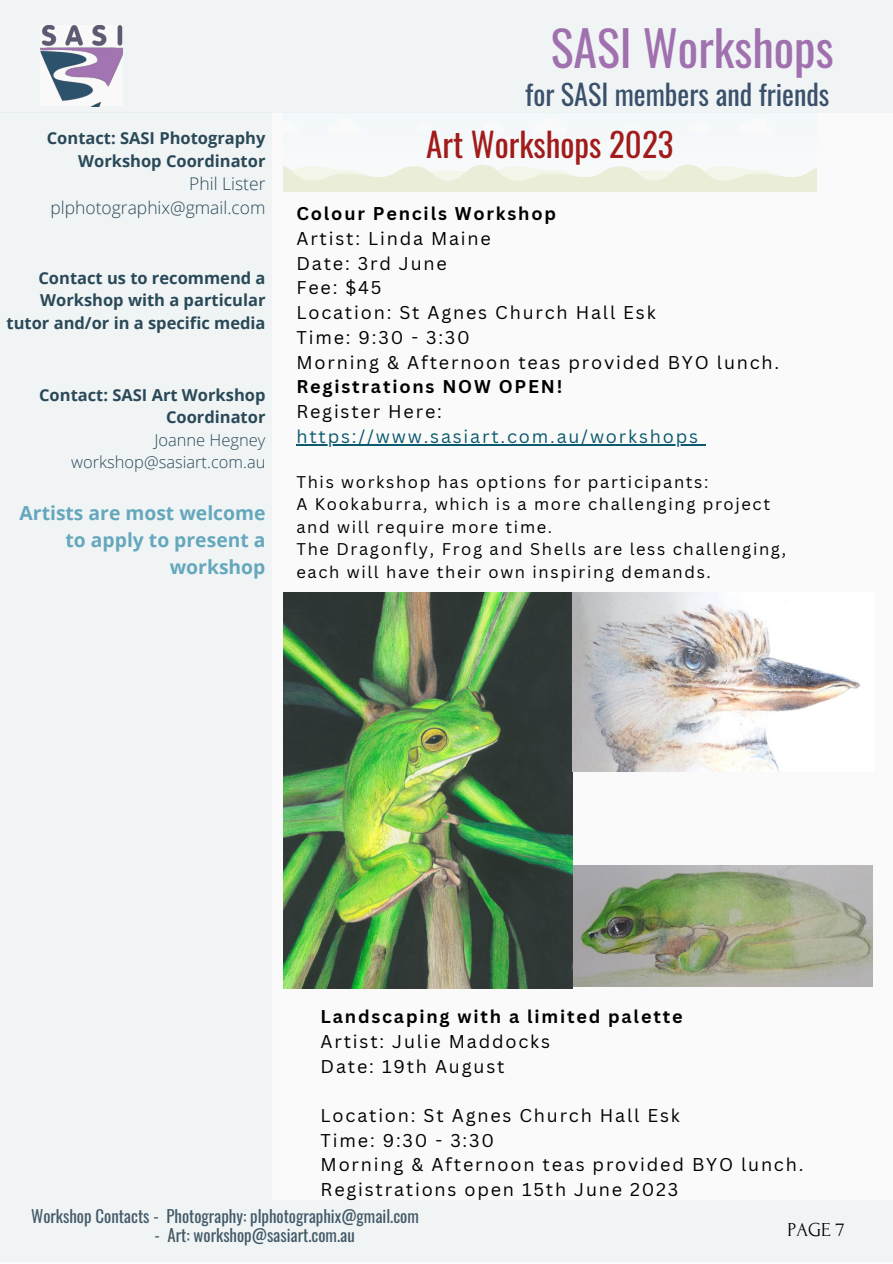
<style>
.page{position:relative;width:893px;height:1264px;background:#fff}
.page>*{position:absolute;margin:0;border:0;box-sizing:border-box;transform-origin:0 0}
.t1{font:48.15px "Oswald";color:#a070af}
.t2{font:33px "Oswald";color:#a21b1b}
.t3{font:28.2px "Oswald";color:#3a506b}
.t4{font:19.8px "Forum";color:#000}
.t5{font:700 19.35px/27px "Open Sans";color:#65a7bc;text-align:right}
.t6{font:18px/24.8px "Canva Sans";letter-spacing:.1em;color:#000}
.t7{font:700 18px "Canva Sans";letter-spacing:.1em;color:#000}
.t8{font:18px "Canva Sans";letter-spacing:.1em;color:#0b5a6d}
.t9{font:300 17.4px/23.5px "Open Sans";color:#2a4958;text-align:right}
.t10{font:16.8px "Oswald";color:#435967}
.t11{font:16.5px/22.5px "Canva Sans";letter-spacing:.1em;color:#000}
.t12{font:700 16.5px/22.5px "Open Sans";color:#2a4958;text-align:right}
.t13{font:300 16.5px/22.5px "Open Sans";color:#2a4958;text-align:right}
</style>
<div class="page">
<div style="left:0;top:0;width:892px;height:1262px;background:#fafafa"></div>
<div style="left:0;top:112px;width:271px;height:1087px;background:#f0f4f5"></div>
<div style="left:0;top:0;width:892px;height:112px;background:#f0f4f5"></div>
<div style="left:0;top:1199px;width:892px;height:62px;background:#f0f4f5"></div>
<svg style="left:283px;top:112px;width:533px;height:80px"></svg>
<img style="left:41px;top:25px;width:82px;height:81px">
<img style="left:283px;top:592px;width:289px;height:396px">
<img style="left:572px;top:592px;width:288px;height:179px">
<img style="left:573px;top:865px;width:299px;height:121px">
<hr style="left:296px;top:444px;width:403px;height:1px;background:#0b5a6d">
<h1 class="t1" style="left:550px;top:10px;width:284px">SASI Workshops</h1>
<p class="t12" style="left:47px;top:126px;width:220px">Contact: SASI Photography<br>Workshop Coordinator</p>
<p class="t9" style="left:50px;top:172px;width:216px">Phil Lister plphotographix@gmail.com</p>
<p class="t12" style="left:7px;top:266px;width:260px">Contact us to recommend a<br>Workshop with a particular tutor and/or in a specific media</p>
<p class="t12" style="left:39px;top:383px;width:228px">Contact: SASI Art Workshop<br>Coordinator</p>
<p class="t13" style="left:71px;top:428px;width:196px">Joanne Hegney workshop@sasiart.com.au</p>
<p class="t5" style="left:20px;top:499px;width:247px">Artists are most welcome to apply to present a workshop</p>
<h3 class="t3" style="left:525px;top:73px;width:306px">for SASI members and friends</h3>
<h2 class="t2" style="left:426px;top:119px;width:249px">Art Workshops 2023</h2>
<p class="t7" style="left:296px;top:201px;width:261px">Colour Pencils Workshop</p>
<p class="t6" style="left:296px;top:225px;width:484px">Artist: Linda Maine<br>Date: 3rd June<br>Fee: $45<br>Location: St Agnes Church Hall Esk<br>Time: 9:30 - 3:30<br>Morning &amp; Afternoon teas provided BYO lunch.</p>
<p class="t7" style="left:296px;top:374px;width:267px">Registrations NOW OPEN!</p>
<p class="t6" style="left:296px;top:399px;width:147px">Register Here:</p>
<p class="t8" style="left:296px;top:423px;width:403px">https://www.sasiart.com.au/workshops</p>
<p class="t11" style="left:296px;top:470px;width:491px">This workshop has options for participants:<br>A Kookaburra, which is a more challenging project and will require more time.<br>The Dragonfly, Frog and Shells are less challenging, each will have their own inspiring demands.</p>
<p class="t7" style="left:320px;top:1003px;width:363px">Landscaping with a limited palette</p>
<p class="t6" style="left:320px;top:1028px;width:231px">Artist: Julie Maddocks<br>Date: 19th August</p>
<p class="t6" style="left:320px;top:1102px;width:484px">Location: St Agnes Church Hall Esk<br>Time: 9:30 - 3:30<br>Morning &amp; Afternoon teas provided BYO lunch.<br>Registrations open 15th June 2023</p>
<p class="t10" style="left:31px;top:1203px;width:389px">Workshop Contacts - Photography: plphotographix@gmail.com</p>
<p class="t10" style="left:154px;top:1222px;width:202px">- Art: workshop@sasiart.com.au</p>
<p class="t4" style="left:787px;top:1218px;width:59px">PAGE 7</p>
</div>
